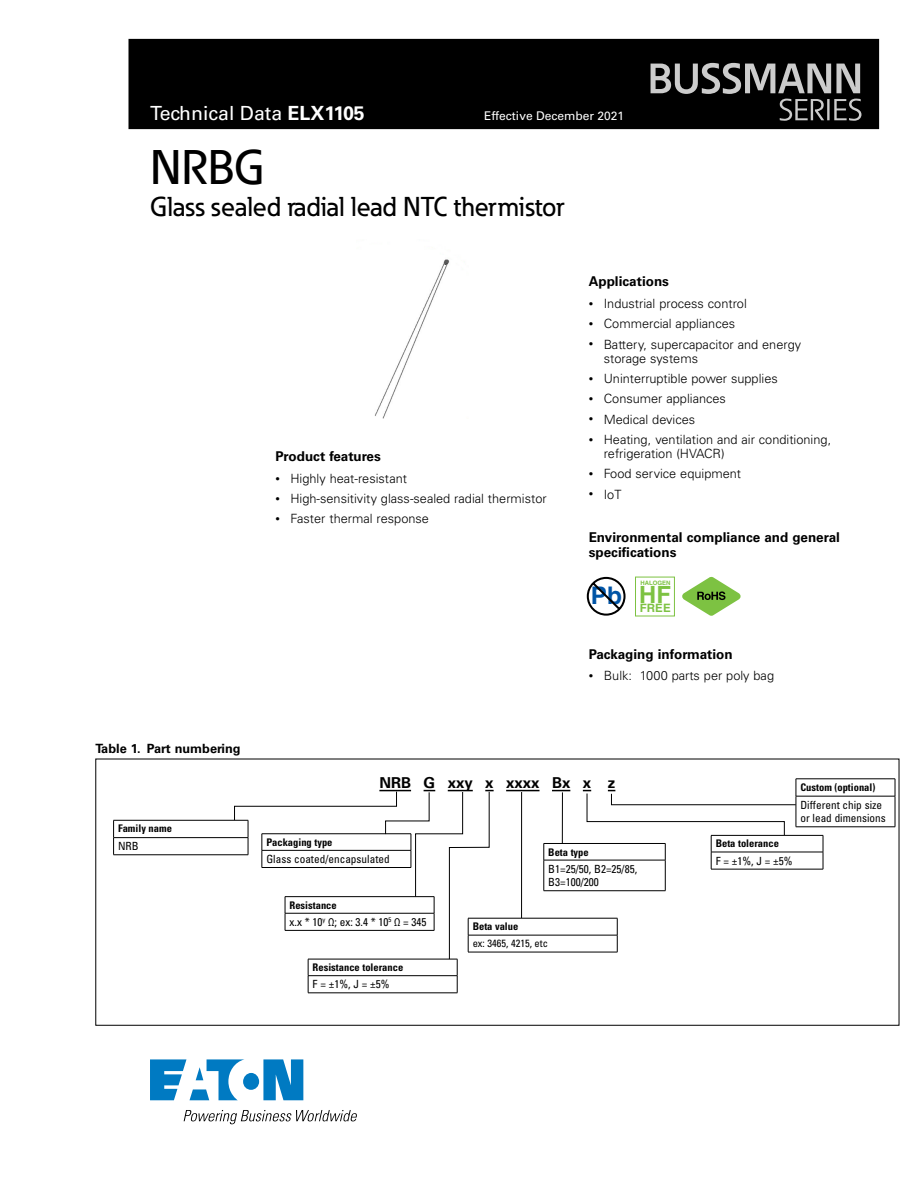
<style>
.page{position:relative;width:918px;height:1188px;background:#fff}
.page>*{position:absolute;margin:0;border:0;box-sizing:border-box;transform-origin:0 0}
._00_Product{font:500 48px "Eaton";color:#000}
._00_Product-2{font:500 27px "Eaton";color:#000}
.t1{font:700 24.3px "Helvetica";color:#0054a6}
.t2{font:700 23.7px "Helvetica";color:#7dc242}
.t3{font:19.5px "Univers LT Std";color:#fff}
.t4{font:700 15px "Univers LT Std";color:#000}
._01_Head2{font:700 13.5px/15px "Univers LT Std";color:#000}
.t5{font:300 12.75px/14.2px "Univers";color:#000}
.t6{font:700 12.75px "Univers LT Std";color:#000}
.t7{font:12px "Univers LT Std";color:#fff}
.t8{font:700 11.55px "Helvetica";color:#7dc242}
._11_CAT_Body{font:condensed 11.25px/13.5px "Univers LT Std";color:#000}
._11_CAT_Heading{font:700 condensed 10.5px "Univers LT Std";color:#000}
.t9{font:condensed 10.5px/17px "Univers LT Std";color:#000}
.t10{font:700 6px "Helvetica";color:#7dc242}
.s1{font-weight:700}
.s2{font-size:9px}
</style>
<div class="page">
<div style="left:129px;top:39px;width:750px;height:90px;background:#000"></div>
<svg style="left:651px;top:63px;width:210px;height:58px"></svg>
<svg style="left:150px;top:1059px;width:153px;height:41px"></svg>
<svg style="left:184px;top:1110px;width:173px;height:14px"></svg>
<svg style="left:587px;top:577px;width:39px;height:39px"></svg>
<div style="left:635px;top:577px;width:40px;height:39px;border:1px solid #7dc242"></div>
<svg style="left:682px;top:577px;width:59px;height:39px"></svg>
<img style="left:374px;top:259px;width:75px;height:159px">
<hr style="left:506px;top:790px;width:34px;height:1px;background:#000">
<svg style="left:552px;top:790px;width:18px;height:1px"></svg>
<hr style="left:113px;top:820px;width:135px;height:1px;background:#000">
<svg style="left:113px;top:820px;width:1px;height:35px"></svg>
<hr style="left:113px;top:855px;width:135px;height:1px;background:#000">
<hr style="left:113px;top:837px;width:135px;height:1px;background:#000">
<hr style="left:308px;top:993px;width:149px;height:1px;background:#000">
<hr style="left:711px;top:835px;width:112px;height:1px;background:#000">
<hr style="left:711px;top:852px;width:112px;height:1px;background:#000">
<svg style="left:823px;top:836px;width:1px;height:33px"></svg>
<hr style="left:711px;top:869px;width:112px;height:1px;background:#000">
<hr style="left:544px;top:843px;width:121px;height:1px;background:#000">
<svg style="left:544px;top:844px;width:1px;height:16px"></svg>
<hr style="left:544px;top:860px;width:121px;height:1px;background:#000">
<hr style="left:544px;top:860px;width:1px;height:31px;background:#000">
<hr style="left:665px;top:860px;width:1px;height:31px;background:#000">
<hr style="left:544px;top:890px;width:121px;height:1px;background:#000">
<hr style="left:468px;top:918px;width:149px;height:1px;background:#000">
<hr style="left:468px;top:935px;width:149px;height:1px;background:#000">
<svg style="left:617px;top:918px;width:1px;height:34px"></svg>
<hr style="left:468px;top:952px;width:149px;height:1px;background:#000">
<svg style="left:234px;top:790px;width:260px;height:203px"></svg>
<hr style="left:562px;top:792px;width:1px;height:51px;background:#000">
<hr style="left:521px;top:792px;width:1px;height:126px;background:#000">
<hr style="left:796px;top:779px;width:99px;height:1px;background:#000">
<svg style="left:583px;top:779px;width:214px;height:90px"></svg>
<svg style="left:895px;top:779px;width:1px;height:17px"></svg>
<hr style="left:796px;top:796px;width:99px;height:1px;background:#000">
<hr style="left:796px;top:796px;width:1px;height:31px;background:#000">
<hr style="left:895px;top:796px;width:1px;height:31px;background:#000">
<hr style="left:796px;top:827px;width:99px;height:1px;background:#000">
<h3 class="t3" style="left:150px;top:102px;width:216px">Technical Data <span class="s1">ELX1105</span></h3>
<p class="t7" style="left:484px;top:109px;width:141px">Effective December 2021</p>
<p class="_00_Product" style="left:150px;top:138px;width:116px">NRBG</p>
<p class="_00_Product-2" style="left:150px;top:190px;width:416px">Glass sealed radial lead NTC thermistor</p>
<p class="t6" style="left:95px;top:741px;width:147px">Table 1. Part numbering</p>
<p class="_01_Head2" style="left:275px;top:449px;width:107px">Product features</p>
<p class="t5" style="left:275px;top:471px;width:133px"><span class="s2">•</span> Highly heat-resistant</p>
<p class="t5" style="left:275px;top:491px;width:273px"><span class="s2">•</span> High-sensitivity glass-sealed radial thermistor</p>
<p class="t5" style="left:275px;top:512px;width:155px"><span class="s2">•</span> Faster thermal response</p>
<p class="_01_Head2" style="left:589px;top:274px;width:82px">Applications</p>
<p class="t5" style="left:589px;top:296px;width:160px"><span class="s2">•</span> Industrial process control</p>
<p class="t5" style="left:589px;top:317px;width:148px"><span class="s2">•</span> Commercial appliances</p>
<p class="t5" style="left:604px;top:337px;width:199px;text-indent:-15px"><span class="s2">•</span> Battery, supercapacitor and energy storage systems</p>
<p class="t5" style="left:589px;top:371px;width:191px"><span class="s2">•</span> Uninterruptible power supplies</p>
<p class="t5" style="left:589px;top:392px;width:139px"><span class="s2">•</span> Consumer appliances</p>
<p class="t5" style="left:589px;top:412px;width:108px"><span class="s2">•</span> Medical devices</p>
<p class="t5" style="left:604px;top:432px;width:229px;text-indent:-15px"><span class="s2">•</span> Heating, ventilation and air conditioning, refrigeration (HVACR)</p>
<p class="t5" style="left:589px;top:467px;width:154px"><span class="s2">•</span> Food service equipment</p>
<p class="t5" style="left:589px;top:487px;width:34px"><span class="s2">•</span> IoT</p>
<p class="_01_Head2" style="left:589px;top:530px;width:253px">Environmental compliance and general specifications</p>
<p class="t1" style="left:591px;top:581px;width:33px">Pb</p>
<p class="t10" style="left:640px;top:579px;width:32px">HALOGEN</p>
<p class="t2" style="left:639px;top:580px;width:33px">HF</p>
<p class="t8" style="left:640px;top:601px;width:32px">FREE</p>
<p class="_01_Head2" style="left:589px;top:646px;width:146px">Packaging information</p>
<p class="t5" style="left:589px;top:669px;width:187px"><span class="s2">•</span> Bulk: 1000 parts per poly bag</p>
<p class="t4" style="left:379px;top:774px;width:237px">NRB G xxy x xxxx Bx x z</p>
<p class="_11_CAT_Heading" style="left:800px;top:781px;width:76px">Custom (optional)</p>
<p class="_11_CAT_Body" style="left:800px;top:798px;width:87px">Different chip size or lead dimensions</p>
<p class="_11_CAT_Heading" style="left:118px;top:822px;width:55px">Family name</p>
<p class="_11_CAT_Body" style="left:118px;top:839px;width:22px">NRB</p>
<p class="_11_CAT_Heading" style="left:266px;top:836px;width:68px">Packaging type</p>
<p class="_11_CAT_Body" style="left:266px;top:852px;width:125px">Glass coated/encapsulated</p>
<p class="_11_CAT_Heading" style="left:290px;top:899px;width:49px">Resistance</p>
<p class="_11_CAT_Body" style="left:290px;top:915px;width:139px">x.x * 10<sup>y</sup> Ω; ex: 3.4 * 10<sup>5</sup> Ω = 345</p>
<p class="_11_CAT_Heading" style="left:313px;top:961px;width:92px">Resistance tolerance</p>
<p class="_11_CAT_Body" style="left:313px;top:977px;width:78px">F = ±1%, J = ±5%</p>
<p class="_11_CAT_Heading" style="left:548px;top:845px;width:42px">Beta type</p>
<p class="_11_CAT_Body" style="left:548px;top:862px;width:90px">B1=25/50, B2=25/85,<br>B3=100/200</p>
<p class="t9" style="left:473px;top:918px;width:77px"><span class="s1">Beta value<br></span>ex: 3465, 4215, etc</p>
<p class="_11_CAT_Heading" style="left:716px;top:837px;width:65px">Beta tolerance</p>
<p class="_11_CAT_Body" style="left:716px;top:854px;width:78px">F = ±1%, J = ±5%</p>
</div>
